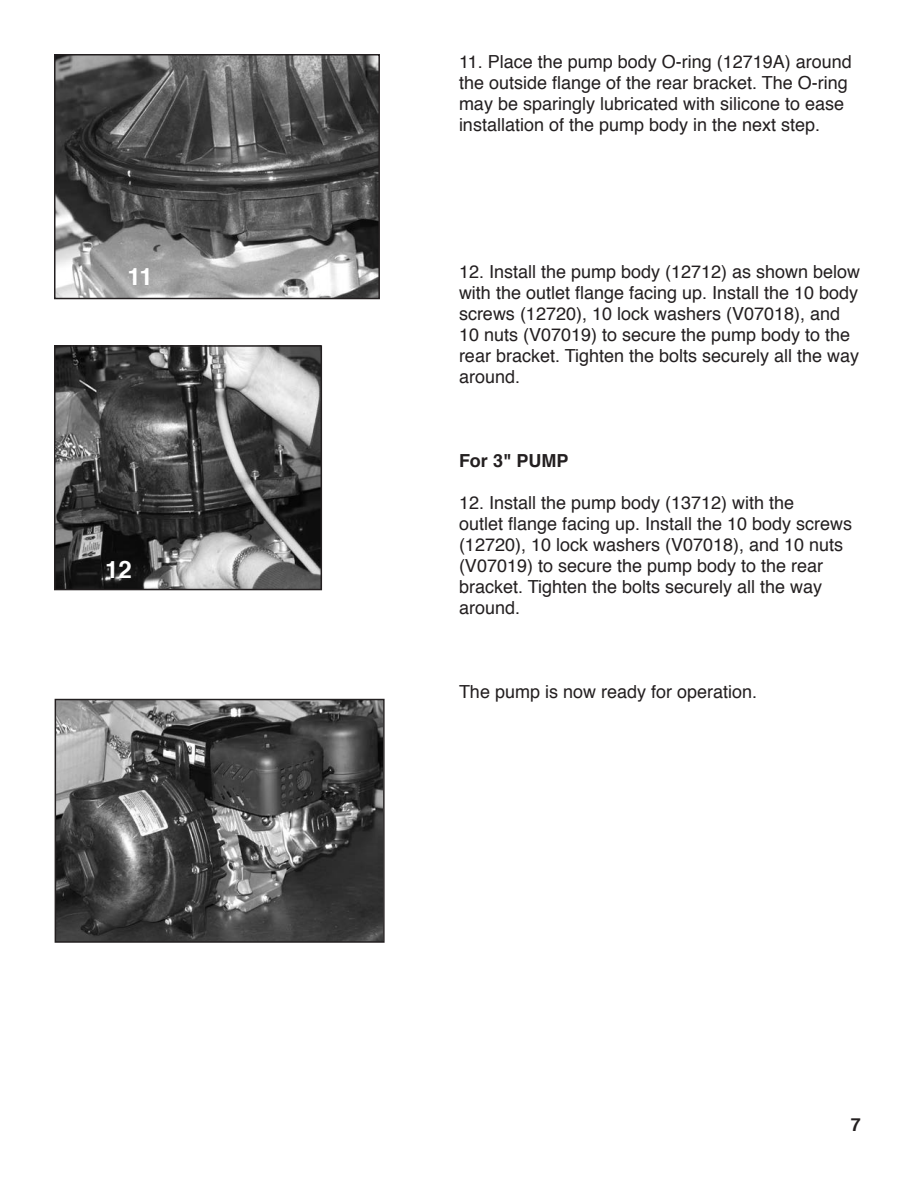
<style>
.page{position:relative;width:918px;height:1188px;background:#fff}
.page>*{position:absolute;margin:0;border:0;box-sizing:border-box;transform-origin:0 0}
.t1{font:700 24px "Helvetica";color:#fff}
.t2{font:18px/21px "Helvetica";color:#231f20}
.t3{font:700 18px "Helvetica";color:#231f20}
</style>
<div class="page">
<img style="left:57px;top:57px;width:320px;height:239px">
<div style="left:54px;top:54px;width:326px;height:245px;border:2px solid #231f20"></div>
<img style="left:58px;top:702px;width:324px;height:238px">
<div style="left:55px;top:699px;width:330px;height:244px;border:2px solid #231f20"></div>
<img style="left:57px;top:348px;width:262px;height:239px">
<div style="left:54px;top:345px;width:268px;height:245px;border:2px solid #231f20"></div>
<h1 class="t1" style="left:128px;top:255px;width:27px">11</h1>
<h1 class="t1" style="left:105px;top:548px;width:28px">12</h1>
<p class="t2" style="left:459px;top:51px;width:394px">11. Place the pump body O-ring (12719A) around the outside flange of the rear bracket. The O-ring may be sparingly lubricated with silicone to ease installation of the pump body in the next step.</p>
<p class="t2" style="left:459px;top:261px;width:403px">12. Install the pump body (12712) as shown below with the outlet flange facing up. Install the 10 body screws (12720), 10 lock washers (V07018), and 10 nuts (V07019) to secure the pump body to the rear bracket. Tighten the bolts securely all the way around.</p>
<p class="t3" style="left:459px;top:444px;width:111px">For 3" PUMP</p>
<p class="t2" style="left:459px;top:492px;width:395px">12. Install the pump body (13712) with the<br>outlet flange facing up. Install the 10 body screws (12720), 10 lock washers (V07018), and 10 nuts (V07019) to secure the pump body to the rear bracket. Tighten the bolts securely all the way around.</p>
<p class="t2" style="left:459px;top:681px;width:300px">The pump is now ready for operation.</p>
<p class="t3" style="left:851px;top:1108px;width:12px">7</p>
</div>
